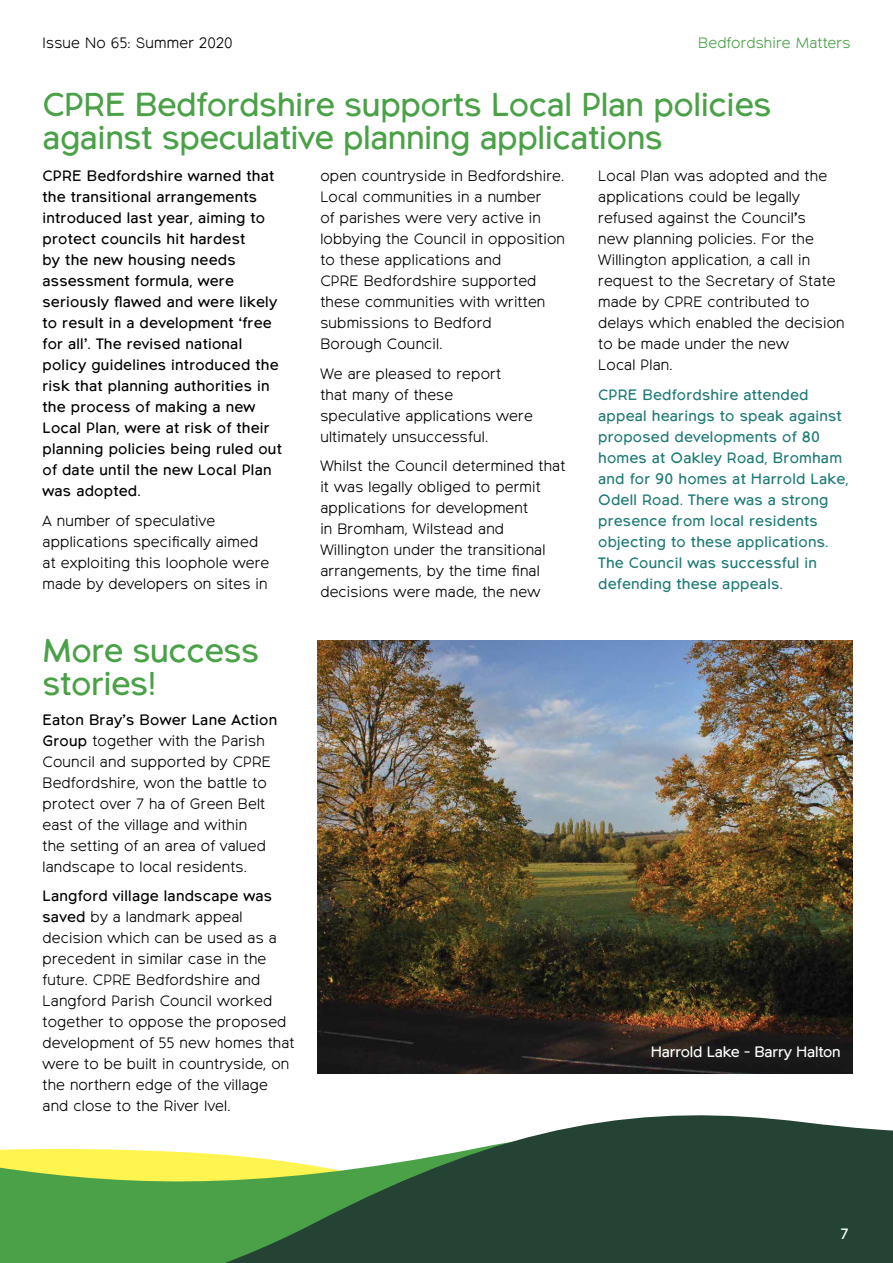
<style>
.page{position:relative;width:893px;height:1263px;background:#fff}
.page>*{position:absolute;margin:0;border:0;box-sizing:border-box;transform-origin:0 0}
.t1{font:33px/33px "Northwoods";letter-spacing:-.015em;color:#4aa147}
.t2{font:300 15px/21px "Northwoods";letter-spacing:.015em;color:#000}
.t3{font:15px/21px "Northwoods";letter-spacing:.015em;color:#000}
.t4{font:15px/21px "Northwoods";letter-spacing:.015em;color:#1e7a75}
.t5{font:15px "Northwoods";letter-spacing:-.015em;color:#fff}
.t6{font:300 15px "Northwoods";letter-spacing:.015em;color:#4aa147}
.s1{font-weight:400}
</style>
<div class="page">
<img style="left:318px;top:641px;width:534px;height:433px">
<svg style="left:0;top:1115px;width:893px;height:148px;fill:#254334"></svg>
<p class="t2" style="left:43px;top:33px;width:192px">Issue No 65: Summer 2020</p>
<p class="t6" style="left:698px;top:34px;width:154px">Bedfordshire Matters</p>
<h1 class="t1" style="left:43px;top:89px;width:731px">CPRE Bedfordshire supports Local Plan policies against speculative planning applications</h1>
<p class="t3" style="left:43px;top:166px;width:241px">CPRE Bedfordshire warned that the transitional arrangements introduced last year, aiming to protect councils hit hardest<br>by the new housing needs assessment formula, were seriously flawed and were likely to result in a development ‘free for all’. The revised national policy guidelines introduced the risk that planning authorities in the process of making a new<br>Local Plan, were at risk of their planning policies being ruled out of date until the new Local Plan was adopted.</p>
<p class="t2" style="left:43px;top:511px;width:228px">A number of speculative applications specifically aimed at exploiting this loophole were made by developers on sites in</p>
<h1 class="t1" style="left:43px;top:635px;width:218px">More success stories!</h1>
<p class="t2" style="left:43px;top:709px;width:236px"><span class="s1">Eaton Bray’s Bower Lane Action<br>Group</span> together with the Parish<br>Council and supported by CPRE<br>Bedfordshire, won the battle to protect over 7 ha of Green Belt east of the village and within<br>the setting of an area of valued landscape to local residents.</p>
<p class="t2" style="left:43px;top:886px;width:254px"><span class="s1">Langford village landscape was saved</span> by a landmark appeal decision which can be used as a precedent in similar case in the future. CPRE Bedfordshire and<br>Langford Parish Council worked together to oppose the proposed development of 55 new homes that were to be built in countryside, on the northern edge of the village and close to the River Ivel.</p>
<p class="t2" style="left:320px;top:166px;width:246px">open countryside in Bedfordshire.<br>Local communities in a number<br>of parishes were very active in lobbying the Council in opposition to these applications and<br>CPRE Bedfordshire supported these communities with written submissions to Bedford<br>Borough Council.</p>
<p class="t2" style="left:320px;top:364px;width:214px">We are pleased to report<br>that many of these speculative applications were ultimately unsuccessful.</p>
<p class="t2" style="left:320px;top:456px;width:247px">Whilst the Council determined that it was legally obliged to permit applications for development<br>in Bromham, Wilstead and<br>Willington under the transitional arrangements, by the time final decisions were made, the new</p>
<p class="t2" style="left:598px;top:166px;width:248px">Local Plan was adopted and the applications could be legally refused against the Council’s<br>new planning policies. For the<br>Willington application, a call in request to the Secretary of State made by CPRE contributed to delays which enabled the decision to be made under the new<br>Local Plan.</p>
<p class="t4" style="left:598px;top:385px;width:252px">CPRE Bedfordshire attended appeal hearings to speak against proposed developments of 80 homes at Oakley Road, Bromham and for 90 homes at Harrold Lake,<br>Odell Road. There was a strong presence from local residents objecting to these applications.<br>The Council was successful in defending these appeals.</p>
<p class="t5" style="left:651px;top:1043px;width:191px">Harrold Lake - Barry Halton</p>
<p class="t5" style="left:841px;top:1225px;width:9px">7</p>
</div>
